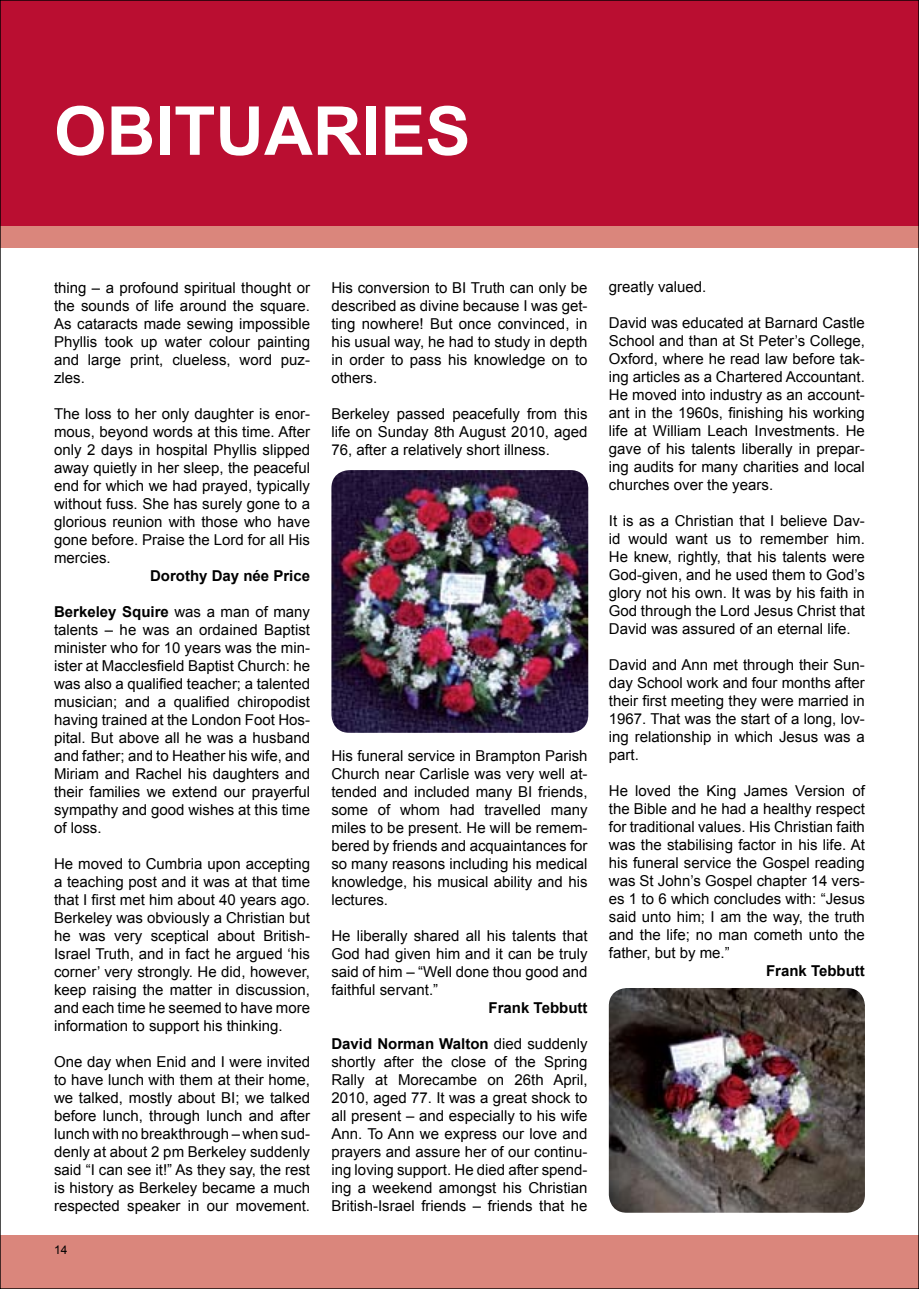
<style>
.page{position:relative;width:919px;height:1289px;background:#fff}
.page>*{position:absolute;margin:0;border:0;box-sizing:border-box;transform-origin:0 0}
.t1{font:700 67.5px "Arial";color:#fff}
.t2{font:15px/18px "Arial";color:#000;text-align:justify}
.t3{font:700 15px "Arial";color:#000}
.t4{font:12px "Arial";color:#000}
.s1{font-weight:700}
</style>
<div class="page">
<div style="left:0;top:1235px;width:918px;height:53px;background:#da867c"></div>
<div style="left:0;top:0;width:918px;height:229px;background:#ba0e31"></div>
<div style="left:0;top:226px;width:918px;height:21px;background:#da867c"></div>
<img style="left:608px;top:988px;width:256px;height:224px">
<img style="left:331px;top:470px;width:257px;height:262px">
<h1 class="t1" style="left:54px;top:87px;width:418px">OBITUARIES</h1>
<p class="t2" style="left:54px;top:279px;width:257px">thing – a profound spiritual thought or the sounds of life around the square.<br>As cataracts made sewing impossible Phyllis took up water colour painting and large print, clueless, word puz&shy;zles.</p>
<p class="t2" style="left:54px;top:405px;width:257px">The loss to her only daughter is enor&shy;mous, beyond words at this time. After only 2 days in hospital Phyllis slipped away quietly in her sleep, the peaceful end for which we had prayed, typically without fuss. She has surely gone to a glorious reunion with those who have gone before. Praise the Lord for all His mercies.</p>
<p class="t3" style="left:150px;top:565px;width:162px">Dorothy Day née Price</p>
<p class="t2" style="left:54px;top:603px;width:257px"><span class="s1">Berkeley Squire</span> was a man of many talents – he was an ordained Baptist minister who for 10 years was the min&shy;ister at Macclesfield Baptist Church: he was also a qualified teacher; a talented musician; and a qualified chiropodist having trained at the London Foot Hos&shy;pital. But above all he was a husband and father; and to Heather his wife, and Miriam and Rachel his daughters and their families we extend our prayerful sympathy and good wishes at this time of loss.</p>
<p class="t2" style="left:54px;top:855px;width:257px">He moved to Cumbria upon accepting a teaching post and it was at that time that I first met him about 40 years ago.<br>Berkeley was obviously a Christian but he was very sceptical about British-Israel Truth, and in fact he argued ‘his corner’ very strongly. He did, however, keep raising the matter in discussion, and each time he seemed to have more information to support his thinking.</p>
<p class="t2" style="left:54px;top:1053px;width:257px">One day when Enid and I were invited to have lunch with them at their home, we talked, mostly about BI; we talked before lunch, through lunch and after lunch with no breakthrough – when sud&shy;denly at about 2 pm Berkeley suddenly said “I can see it!” As they say, the rest is history as Berkeley became a much respected speaker in our movement.</p>
<p class="t4" style="left:54px;top:1242px;width:15px">14</p>
<p class="t2" style="left:331px;top:279px;width:257px">His conversion to BI Truth can only be described as divine because I was get&shy;ting nowhere! But once convinced, in his usual way, he had to study in depth in order to pass his knowledge on to others.</p>
<p class="t2" style="left:331px;top:405px;width:257px">Berkeley passed peacefully from this life on Sunday 8th August 2010, aged 76, after a relatively short illness.</p>
<p class="t2" style="left:331px;top:747px;width:257px">His funeral service in Brampton Parish Church near Carlisle was very well at&shy;tended and included many BI friends, some of whom had travelled many miles to be present. He will be remem&shy;bered by friends and acquaintances for so many reasons including his medical knowledge, his musical ability and his lectures.</p>
<p class="t2" style="left:331px;top:927px;width:257px">He liberally shared all his talents that God had given him and it can be truly said of him – “Well done thou good and faithful servant.”</p>
<p class="t3" style="left:488px;top:997px;width:100px">Frank Tebbutt</p>
<p class="t2" style="left:331px;top:1035px;width:257px"><span class="s1">David Norman Walton</span> died suddenly shortly after the close of the Spring Rally at Morecambe on 26th April, 2010, aged 77. It was a great shock to all present – and especially to his wife Ann. To Ann we express our love and prayers and assure her of our continu&shy;ing loving support. He died after spend&shy;ing a weekend amongst his Christian British-Israel friends – friends that he</p>
<p class="t2" style="left:608px;top:277px;width:99px">greatly valued.</p>
<p class="t2" style="left:608px;top:313px;width:257px">David was educated at Barnard Castle School and than at St Peter’s College, Oxford, where he read law before tak&shy;ing articles as a Chartered Accountant.<br>He moved into industry as an account&shy;ant in the 1960s, finishing his working life at William Leach Investments. He gave of his talents liberally in prepar&shy;ing audits for many charities and local churches over the years.</p>
<p class="t2" style="left:608px;top:511px;width:257px">It is as a Christian that I believe Dav&shy;id would want us to remember him.<br>He knew, rightly, that his talents were God-given, and he used them to God’s glory not his own. It was by his faith in God through the Lord Jesus Christ that David was assured of an eternal life.</p>
<p class="t2" style="left:608px;top:655px;width:257px">David and Ann met through their Sun&shy;day School work and four months after their first meeting they were married in 1967. That was the start of a long, lov&shy;ing relationship in which Jesus was a part.</p>
<p class="t2" style="left:608px;top:781px;width:257px">He loved the King James Version of the Bible and he had a healthy respect for traditional values. His Christian faith was the stabilising factor in his life. At his funeral service the Gospel reading was St John’s Gospel chapter 14 vers&shy;es 1 to 6 which concludes with: “Jesus said unto him; I am the way, the truth and the life; no man cometh unto the father, but by me.”</p>
<p class="t3" style="left:766px;top:960px;width:100px">Frank Tebbutt</p>
</div>
